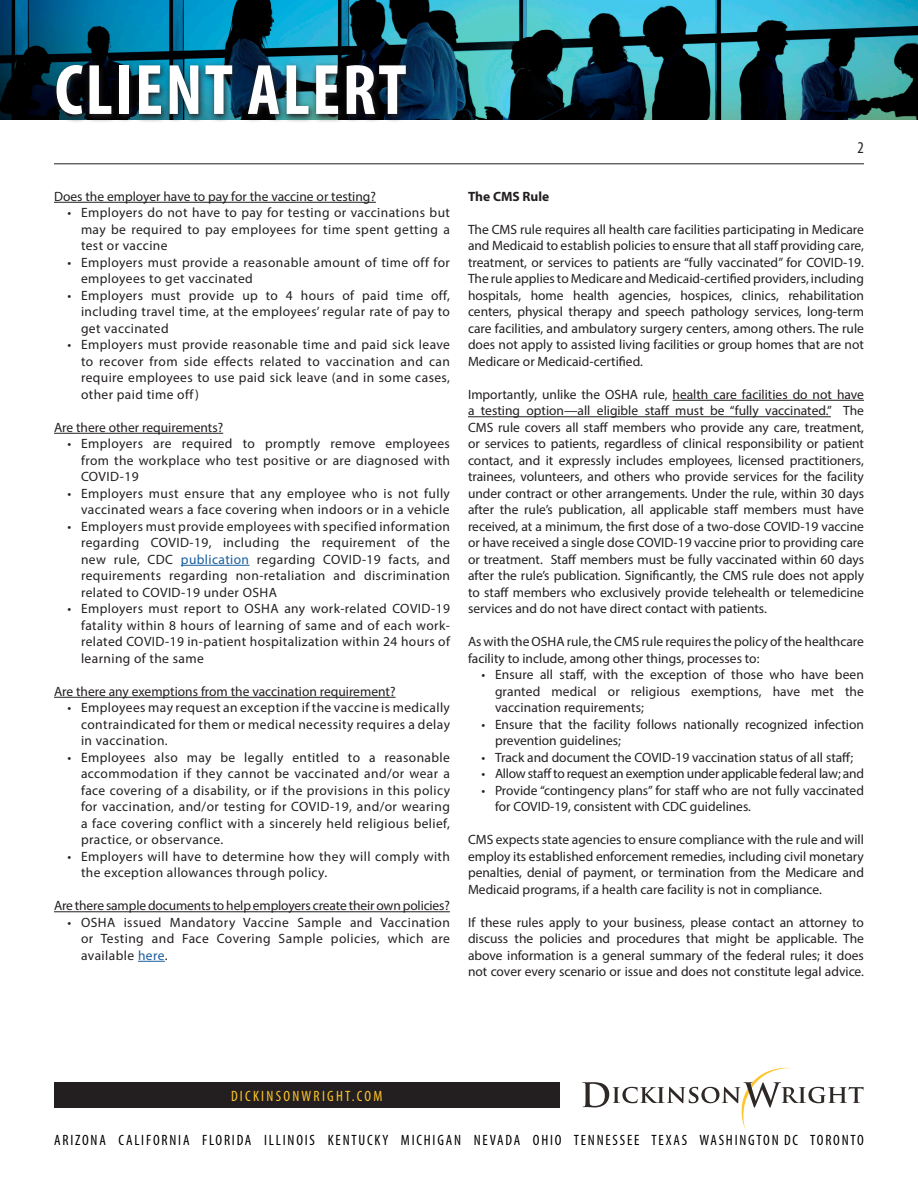
<style>
.page{position:relative;width:918px;height:1188px;background:#fff}
.page>*{position:absolute;margin:0;border:0;box-sizing:border-box;transform-origin:0 0}
.t1{font:700 condensed 72px "Myriad Pro";letter-spacing:.03em;color:#fff}
.t2{font:condensed 16.5px "Myriad Pro";color:#231f20}
.t3{font:condensed 15px "Myriad Pro";letter-spacing:.12em;color:#000}
.t4{font:condensed 15px "Myriad Pro";letter-spacing:.15em;color:#fec427}
.t5{font:13.5px/16.5px "Myriad Pro";letter-spacing:.005em;color:#231f20;text-align:justify}
.t6{font:13.5px/16.5px "Myriad Pro";letter-spacing:.03em;color:#231f20}
.t7{font:13.5px "Myriad Pro";letter-spacing:-.02em;color:#231f20}
.t8{font:700 13.5px "Myriad Pro";color:#231f20}
.s1{color:#175d9e}
</style>
<div class="page">
<img style="left:0;top:0;width:918px;height:120px">
<hr style="left:54px;top:163px;width:810px;height:1px;background:#231f20">
<svg style="left:52px;top:61px;width:362px;height:61px;background:#1c3b47"></svg>
<div style="left:54px;top:1082px;width:505px;height:26px;background:#231f20"></div>
<svg style="left:582px;top:1068px;width:282px;height:61px"></svg>
<hr style="left:54px;top:202px;width:322px;height:1px;background:#231f20">
<hr style="left:54px;top:433px;width:169px;height:1px;background:#231f20">
<hr style="left:181px;top:565px;width:69px;height:1px;background:#175d9e">
<hr style="left:54px;top:697px;width:342px;height:1px;background:#231f20">
<hr style="left:54px;top:911px;width:396px;height:1px;background:#231f20">
<svg style="left:138px;top:961px;width:27px;height:1px"></svg>
<hr style="left:673px;top:400px;width:191px;height:1px;background:#231f20">
<hr style="left:468px;top:416px;width:363px;height:1px;background:#231f20">
<h1 class="t1" style="left:55px;top:45px;width:353px">CLIENT ALERT</h1>
<p class="t5" style="left:54px;top:188px;width:323px">Does the employer have to pay for the vaccine or testing?</p>
<p class="t5" style="left:81px;top:204px;width:371px;text-indent:-14px">• Employers do not have to pay for testing or vaccinations but may be required to pay employees for time spent getting a test or vaccine</p>
<p class="t6" style="left:81px;top:254px;width:370px;text-indent:-14px">• Employers must provide a reasonable amount of time off for employees to get vaccinated</p>
<p class="t5" style="left:81px;top:287px;width:371px;text-indent:-14px">• Employers must provide up to 4 hours of paid time off, including travel time, at the employees’ regular rate of pay to get vaccinated</p>
<p class="t5" style="left:81px;top:336px;width:371px;text-indent:-14px">• Employers must provide reasonable time and paid sick leave to recover from side effects related to vaccination and can require employees to use paid sick leave (and in some cases, other paid time off)</p>
<p class="t5" style="left:54px;top:419px;width:171px">Are there other requirements?</p>
<p class="t5" style="left:81px;top:435px;width:371px;text-indent:-14px">• Employers are required to promptly remove employees from the workplace who test positive or are diagnosed with COVID-19</p>
<p class="t6" style="left:68px;top:485px;width:384px;text-align:right">• Employers must ensure that any employee who is not fully vaccinated wears a face covering when indoors or in a vehicle</p>
<p class="t5" style="left:81px;top:518px;width:371px;text-indent:-14px">• Employers must provide employees with specified information regarding COVID-19, including the requirement of the new rule, CDC <span class="s1">publication</span> regarding COVID-19 facts, and requirements regarding non-retaliation and discrimination related to COVID-19 under OSHA</p>
<p class="t5" style="left:81px;top:600px;width:370px;text-indent:-14px">• Employers must report to OSHA any work-related COVID-19 fatality within 8 hours of learning of same and of each work&shy;related COVID-19 in-patient hospitalization within 24 hours of learning of the same</p>
<p class="t5" style="left:54px;top:683px;width:343px">Are there any exemptions from the vaccination requirement?</p>
<p class="t5" style="left:81px;top:699px;width:371px;text-indent:-14px">• Employees may request an exception if the vaccine is medically contraindicated for them or medical necessity requires a delay in vaccination.</p>
<p class="t5" style="left:81px;top:749px;width:371px;text-indent:-14px">• Employees also may be legally entitled to a reasonable accommodation if they cannot be vaccinated and/or wear a face covering of a disability, or if the provisions in this policy for vaccination, and/or testing for COVID-19, and/or wearing a face covering conflict with a sincerely held religious belief, practice, or observance.</p>
<p class="t6" style="left:81px;top:848px;width:370px;text-indent:-14px">• Employers will have to determine how they will comply with the exception allowances through policy.</p>
<p class="t5" style="left:54px;top:897px;width:397px">Are there sample documents to help employers create their own policies?</p>
<p class="t5" style="left:81px;top:914px;width:371px;text-indent:-14px">• OSHA issued Mandatory Vaccine Sample and Vaccination or Testing and Face Covering Sample policies, which are available <span class="s1">here</span>.</p>
<p class="t2" style="left:858px;top:138px;width:8px">2</p>
<p class="t8" style="left:468px;top:188px;width:83px">The CMS Rule</p>
<p class="t5" style="left:468px;top:221px;width:398px">The CMS rule requires all health care facilities participating in Medicare and Medicaid to establish policies to ensure that all staff providing care, treatment, or services to patients are “fully vaccinated” for COVID-19.<br>The rule applies to Medicare and Medicaid-certified providers, including hospitals, home health agencies, hospices, clinics, rehabilitation centers, physical therapy and speech pathology services, long-term care facilities, and ambulatory surgery centers, among others. The rule does not apply to assisted living facilities or group homes that are not Medicare or Medicaid-certified.</p>
<p class="t5" style="left:468px;top:386px;width:398px">Importantly, unlike the OSHA rule, health care facilities do not have a testing option—all eligible staff must be “fully vaccinated.” The CMS rule covers all staff members who provide any care, treatment, or services to patients, regardless of clinical responsibility or patient contact, and it expressly includes employees, licensed practitioners, trainees, volunteers, and others who provide services for the facility under contract or other arrangements. Under the rule, within 30 days after the rule’s publication, all applicable staff members must have received, at a minimum, the first dose of a two-dose COVID-19 vaccine or have received a single dose COVID-19 vaccine prior to providing care or treatment. Staff members must be fully vaccinated within 60 days after the rule’s publication. Significantly, the CMS rule does not apply to staff members who exclusively provide telehealth or telemedicine services and do not have direct contact with patients.</p>
<p class="t5" style="left:468px;top:633px;width:398px">As with the OSHA rule, the CMS rule requires the policy of the healthcare facility to include, among other things, processes to:</p>
<p class="t5" style="left:495px;top:666px;width:371px;text-indent:-14px">• Ensure all staff, with the exception of those who have been granted medical or religious exemptions, have met the vaccination requirements;</p>
<p class="t5" style="left:495px;top:716px;width:370px;text-indent:-14px">• Ensure that the facility follows nationally recognized infection prevention guidelines;</p>
<p class="t5" style="left:482px;top:749px;width:373px">• Track and document the COVID-19 vaccination status of all staff;</p>
<p class="t7" style="left:482px;top:766px;width:384px">• Allow staff to request an exemption under applicable federal law; and</p>
<p class="t5" style="left:495px;top:782px;width:371px;text-indent:-14px">• Provide “contingency plans” for staff who are not fully vaccinated for COVID-19, consistent with CDC guidelines.</p>
<p class="t5" style="left:468px;top:831px;width:398px">CMS expects state agencies to ensure compliance with the rule and will employ its established enforcement remedies, including civil monetary penalties, denial of payment, or termination from the Medicare and Medicaid programs, if a health care facility is not in compliance.</p>
<p class="t5" style="left:468px;top:914px;width:398px">If these rules apply to your business, please contact an attorney to discuss the policies and procedures that might be applicable. The above information is a general summary of the federal rules; it does not cover every scenario or issue and does not constitute legal advice.</p>
<p class="t4" style="left:231px;top:1087px;width:153px">DICKINSONWRIGHT.COM</p>
<p class="t3" style="left:54px;top:1131px;width:811px">ARIZONA CALIFORNIA FLORIDA ILLINOIS KENTUCKY MICHIGAN NEVADA OHIO TENNESSEE TEXAS WASHINGTON DC TORONTO</p>
</div>
